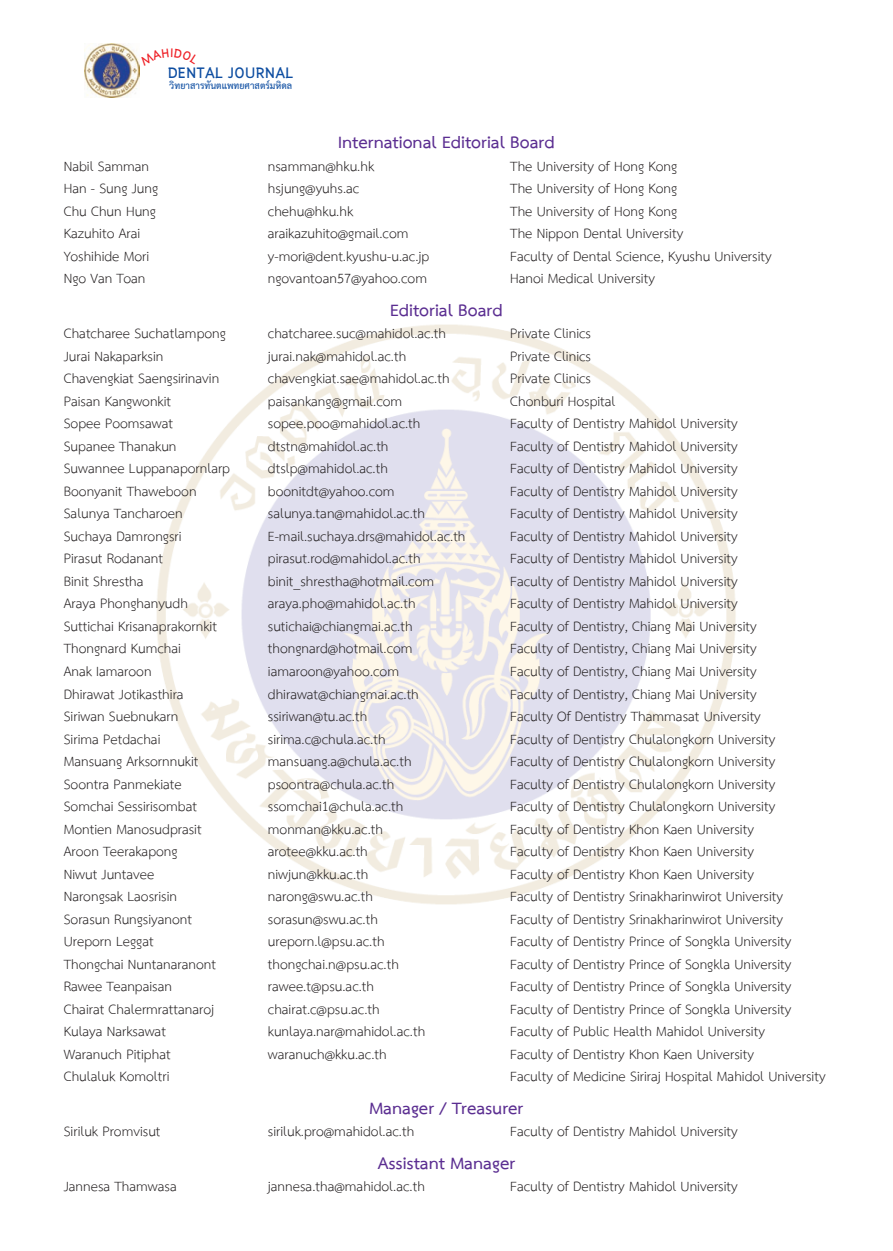
<style>
.page{position:relative;width:893px;height:1251px;background:#fff}
.page>*{position:absolute;margin:0;border:0;box-sizing:border-box;transform-origin:0 0}
.t1{font:700 24px "TH Sarabun PSK";color:#5b2e91}
.t2{font:700 22.05px "TH Niramit AS";color:#0d4da1}
.t3{font:19.5px "TH Sarabun PSK";color:#231f20}
.t4{font:700 13.5px "TH Sarabun PSK";color:#0d4da1}
</style>
<div class="page">
<img style="left:85px;top:43px;width:54px;height:55px">
<img style="left:156px;top:324px;width:580px;height:581px">
<p class="t2" style="left:168px;top:58px;width:127px">DENTAL JOURNAL</p>
<p class="t4" style="left:169px;top:78px;width:124px">ลดิหมรตสาศยทพแตน ัทราสายทิว</p>
<p class="t1" style="left:338px;top:128px;width:218px">International Editorial Board</p>
<p class="t3" style="left:64px;top:154px;width:87px">Nabil Samman</p>
<p class="t3" style="left:268px;top:154px;width:108px">nsamman@hku.hk</p>
<p class="t3" style="left:510px;top:154px;width:168px">The University of Hong Kong</p>
<p class="t3" style="left:64px;top:177px;width:96px">Han - Sung Jung</p>
<p class="t3" style="left:268px;top:177px;width:93px">hsjung@yuhs.ac</p>
<p class="t3" style="left:510px;top:177px;width:168px">The University of Hong Kong</p>
<p class="t3" style="left:64px;top:199px;width:94px">Chu Chun Hung</p>
<p class="t3" style="left:268px;top:199px;width:87px">chehu@hku.hk</p>
<p class="t3" style="left:510px;top:199px;width:168px">The University of Hong Kong</p>
<p class="t3" style="left:64px;top:222px;width:78px">Kazuhito Arai</p>
<p class="t3" style="left:268px;top:222px;width:142px">araikazuhito@gmail.com</p>
<p class="t3" style="left:510px;top:222px;width:175px">The Nippon Dental University</p>
<p class="t3" style="left:64px;top:244px;width:87px">Yoshihide Mori</p>
<p class="t3" style="left:268px;top:244px;width:163px">y-mori@dent.kyushu-u.ac.jp</p>
<p class="t3" style="left:510px;top:244px;width:263px">Faculty of Dental Science, Kyushu University</p>
<p class="t3" style="left:64px;top:267px;width:83px">Ngo Van Toan</p>
<p class="t3" style="left:268px;top:267px;width:161px">ngovantoan57@yahoo.com</p>
<p class="t3" style="left:510px;top:267px;width:146px">Hanoi Medical University</p>
<p class="t1" style="left:390px;top:295px;width:114px">Editorial Board</p>
<p class="t3" style="left:64px;top:322px;width:164px">Chatcharee Suchatlampong</p>
<p class="t3" style="left:268px;top:322px;width:180px">chatcharee.suc@mahidol.ac.th</p>
<p class="t3" style="left:510px;top:322px;width:82px">Private Clinics</p>
<p class="t3" style="left:64px;top:344px;width:101px">Jurai Nakaparksin</p>
<p class="t3" style="left:268px;top:344px;width:140px">jurai.nak@mahidol.ac.th</p>
<p class="t3" style="left:510px;top:344px;width:82px">Private Clinics</p>
<p class="t3" style="left:64px;top:367px;width:157px">Chavengkiat Saengsirinavin</p>
<p class="t3" style="left:268px;top:367px;width:183px">chavengkiat.sae@mahidol.ac.th</p>
<p class="t3" style="left:510px;top:367px;width:82px">Private Clinics</p>
<p class="t3" style="left:64px;top:389px;width:109px">Paisan Kangwonkit</p>
<p class="t3" style="left:268px;top:389px;width:136px">paisankang@gmail.com</p>
<p class="t3" style="left:510px;top:389px;width:107px">Chonburi Hospital</p>
<p class="t3" style="left:64px;top:412px;width:111px">Sopee Poomsawat</p>
<p class="t3" style="left:268px;top:412px;width:154px">sopee.poo@mahidol.ac.th</p>
<p class="t3" style="left:510px;top:412px;width:229px">Faculty of Dentistry Mahidol University</p>
<p class="t3" style="left:64px;top:434px;width:114px">Supanee Thanakun</p>
<p class="t3" style="left:268px;top:434px;width:122px">dtstn@mahidol.ac.th</p>
<p class="t3" style="left:510px;top:434px;width:229px">Faculty of Dentistry Mahidol University</p>
<p class="t3" style="left:64px;top:457px;width:168px">Suwannee Luppanapornlarp</p>
<p class="t3" style="left:268px;top:457px;width:122px">dtslp@mahidol.ac.th</p>
<p class="t3" style="left:510px;top:457px;width:229px">Faculty of Dentistry Mahidol University</p>
<p class="t3" style="left:64px;top:479px;width:134px">Boonyanit Thaweboon</p>
<p class="t3" style="left:268px;top:479px;width:128px">boonitdt@yahoo.com</p>
<p class="t3" style="left:510px;top:479px;width:229px">Faculty of Dentistry Mahidol University</p>
<p class="t3" style="left:64px;top:502px;width:120px">Salunya Tancharoen</p>
<p class="t3" style="left:268px;top:502px;width:159px">salunya.tan@mahidol.ac.th</p>
<p class="t3" style="left:510px;top:502px;width:229px">Faculty of Dentistry Mahidol University</p>
<p class="t3" style="left:64px;top:524px;width:119px">Suchaya Damrongsri</p>
<p class="t3" style="left:268px;top:524px;width:199px">E-mail.suchaya.drs@mahidol.ac.th</p>
<p class="t3" style="left:510px;top:524px;width:229px">Faculty of Dentistry Mahidol University</p>
<p class="t3" style="left:64px;top:547px;width:101px">Pirasut Rodanant</p>
<p class="t3" style="left:268px;top:547px;width:154px">pirasut.rod@mahidol.ac.th</p>
<p class="t3" style="left:510px;top:547px;width:229px">Faculty of Dentistry Mahidol University</p>
<p class="t3" style="left:64px;top:569px;width:81px">Binit Shrestha</p>
<p class="t3" style="left:268px;top:569px;width:168px">binit_shrestha@hotmail.com</p>
<p class="t3" style="left:510px;top:569px;width:229px">Faculty of Dentistry Mahidol University</p>
<p class="t3" style="left:64px;top:592px;width:126px">Araya Phonghanyudh</p>
<p class="t3" style="left:268px;top:592px;width:149px">araya.pho@mahidol.ac.th</p>
<p class="t3" style="left:510px;top:592px;width:229px">Faculty of Dentistry Mahidol University</p>
<p class="t3" style="left:64px;top:614px;width:155px">Suttichai Krisanaprakornkit</p>
<p class="t3" style="left:268px;top:614px;width:146px">sutichai@chiangmai.ac.th</p>
<p class="t3" style="left:510px;top:614px;width:248px">Faculty of Dentistry, Chiang Mai University</p>
<p class="t3" style="left:64px;top:637px;width:119px">Thongnard Kumchai</p>
<p class="t3" style="left:268px;top:637px;width:146px">thongnard@hotmail.com</p>
<p class="t3" style="left:510px;top:637px;width:248px">Faculty of Dentistry, Chiang Mai University</p>
<p class="t3" style="left:64px;top:659px;width:89px">Anak Iamaroon</p>
<p class="t3" style="left:268px;top:659px;width:133px">iamaroon@yahoo.com</p>
<p class="t3" style="left:510px;top:659px;width:248px">Faculty of Dentistry, Chiang Mai University</p>
<p class="t3" style="left:64px;top:682px;width:121px">Dhirawat Jotikasthira</p>
<p class="t3" style="left:268px;top:682px;width:153px">dhirawat@chiangmai.ac.th</p>
<p class="t3" style="left:510px;top:682px;width:248px">Faculty of Dentistry, Chiang Mai University</p>
<p class="t3" style="left:64px;top:704px;width:116px">Siriwan Suebnukarn</p>
<p class="t3" style="left:268px;top:704px;width:101px">ssiriwan@tu.ac.th</p>
<p class="t3" style="left:510px;top:704px;width:252px">Faculty Of Dentistry Thammasat University</p>
<p class="t3" style="left:64px;top:727px;width:98px">Sirima Petdachai</p>
<p class="t3" style="left:268px;top:727px;width:119px">sirima.c@chula.ac.th</p>
<p class="t3" style="left:510px;top:727px;width:267px">Faculty of Dentistry Chulalongkorn University</p>
<p class="t3" style="left:64px;top:749px;width:136px">Mansuang Arksornnukit</p>
<p class="t3" style="left:268px;top:749px;width:145px">mansuang.a@chula.ac.th</p>
<p class="t3" style="left:510px;top:749px;width:267px">Faculty of Dentistry Chulalongkorn University</p>
<p class="t3" style="left:64px;top:772px;width:120px">Soontra Panmekiate</p>
<p class="t3" style="left:268px;top:772px;width:128px">psoontra@chula.ac.th</p>
<p class="t3" style="left:510px;top:772px;width:267px">Faculty of Dentistry Chulalongkorn University</p>
<p class="t3" style="left:64px;top:794px;width:135px">Somchai Sessirisombat</p>
<p class="t3" style="left:268px;top:794px;width:137px">ssomchai1@chula.ac.th</p>
<p class="t3" style="left:510px;top:794px;width:267px">Faculty of Dentistry Chulalongkorn University</p>
<p class="t3" style="left:64px;top:817px;width:139px">Montien Manosudprasit</p>
<p class="t3" style="left:268px;top:817px;width:117px">monman@kku.ac.th</p>
<p class="t3" style="left:510px;top:817px;width:245px">Faculty of Dentistry Khon Kaen University</p>
<p class="t3" style="left:64px;top:839px;width:115px">Aroon Teerakapong</p>
<p class="t3" style="left:268px;top:839px;width:102px">arotee@kku.ac.th</p>
<p class="t3" style="left:510px;top:839px;width:245px">Faculty of Dentistry Khon Kaen University</p>
<p class="t3" style="left:64px;top:862px;width:92px">Niwut Juntavee</p>
<p class="t3" style="left:268px;top:862px;width:102px">niwjun@kku.ac.th</p>
<p class="t3" style="left:510px;top:862px;width:245px">Faculty of Dentistry Khon Kaen University</p>
<p class="t3" style="left:64px;top:884px;width:115px">Narongsak Laosrisin</p>
<p class="t3" style="left:268px;top:884px;width:107px">narong@swu.ac.th</p>
<p class="t3" style="left:510px;top:884px;width:274px">Faculty of Dentistry Srinakharinwirot University</p>
<p class="t3" style="left:64px;top:907px;width:130px">Sorasun Rungsiyanont</p>
<p class="t3" style="left:268px;top:907px;width:112px">sorasun@swu.ac.th</p>
<p class="t3" style="left:510px;top:907px;width:274px">Faculty of Dentistry Srinakharinwirot University</p>
<p class="t3" style="left:64px;top:929px;width:91px">Ureporn Leggat</p>
<p class="t3" style="left:268px;top:929px;width:118px">ureporn.l@psu.ac.th</p>
<p class="t3" style="left:510px;top:929px;width:283px">Faculty of Dentistry Prince of Songkla University</p>
<p class="t3" style="left:64px;top:952px;width:154px">Thongchai Nuntanaranont</p>
<p class="t3" style="left:268px;top:952px;width:133px">thongchai.n@psu.ac.th</p>
<p class="t3" style="left:510px;top:952px;width:283px">Faculty of Dentistry Prince of Songkla University</p>
<p class="t3" style="left:64px;top:974px;width:110px">Rawee Teanpaisan</p>
<p class="t3" style="left:268px;top:974px;width:108px">rawee.t@psu.ac.th</p>
<p class="t3" style="left:510px;top:974px;width:283px">Faculty of Dentistry Prince of Songkla University</p>
<p class="t3" style="left:64px;top:997px;width:152px">Chairat Chalermrattanaroj</p>
<p class="t3" style="left:268px;top:997px;width:113px">chairat.c@psu.ac.th</p>
<p class="t3" style="left:510px;top:997px;width:283px">Faculty of Dentistry Prince of Songkla University</p>
<p class="t3" style="left:64px;top:1019px;width:104px">Kulaya Narksawat</p>
<p class="t3" style="left:268px;top:1019px;width:159px">kunlaya.nar@mahidol.ac.th</p>
<p class="t3" style="left:510px;top:1019px;width:256px">Faculty of Public Health Mahidol University</p>
<p class="t3" style="left:64px;top:1042px;width:108px">Waranuch Pitiphat</p>
<p class="t3" style="left:268px;top:1042px;width:120px">waranuch@kku.ac.th</p>
<p class="t3" style="left:510px;top:1042px;width:245px">Faculty of Dentistry Khon Kaen University</p>
<p class="t3" style="left:64px;top:1064px;width:107px">Chulaluk Komoltri</p>
<p class="t3" style="left:510px;top:1064px;width:317px">Faculty of Medicine Siriraj Hospital Mahidol University</p>
<p class="t1" style="left:369px;top:1093px;width:156px">Manager / Treasurer</p>
<p class="t3" style="left:64px;top:1119px;width:98px">Siriluk Promvisut</p>
<p class="t3" style="left:268px;top:1119px;width:148px">siriluk.pro@mahidol.ac.th</p>
<p class="t3" style="left:510px;top:1119px;width:229px">Faculty of Dentistry Mahidol University</p>
<p class="t1" style="left:378px;top:1148px;width:139px">Assistant Manager</p>
<p class="t3" style="left:64px;top:1174px;width:115px">Jannesa Thamwasa</p>
<p class="t3" style="left:268px;top:1174px;width:159px">jannesa.tha@mahidol.ac.th</p>
<p class="t3" style="left:510px;top:1174px;width:229px">Faculty of Dentistry Mahidol University</p>
</div>
